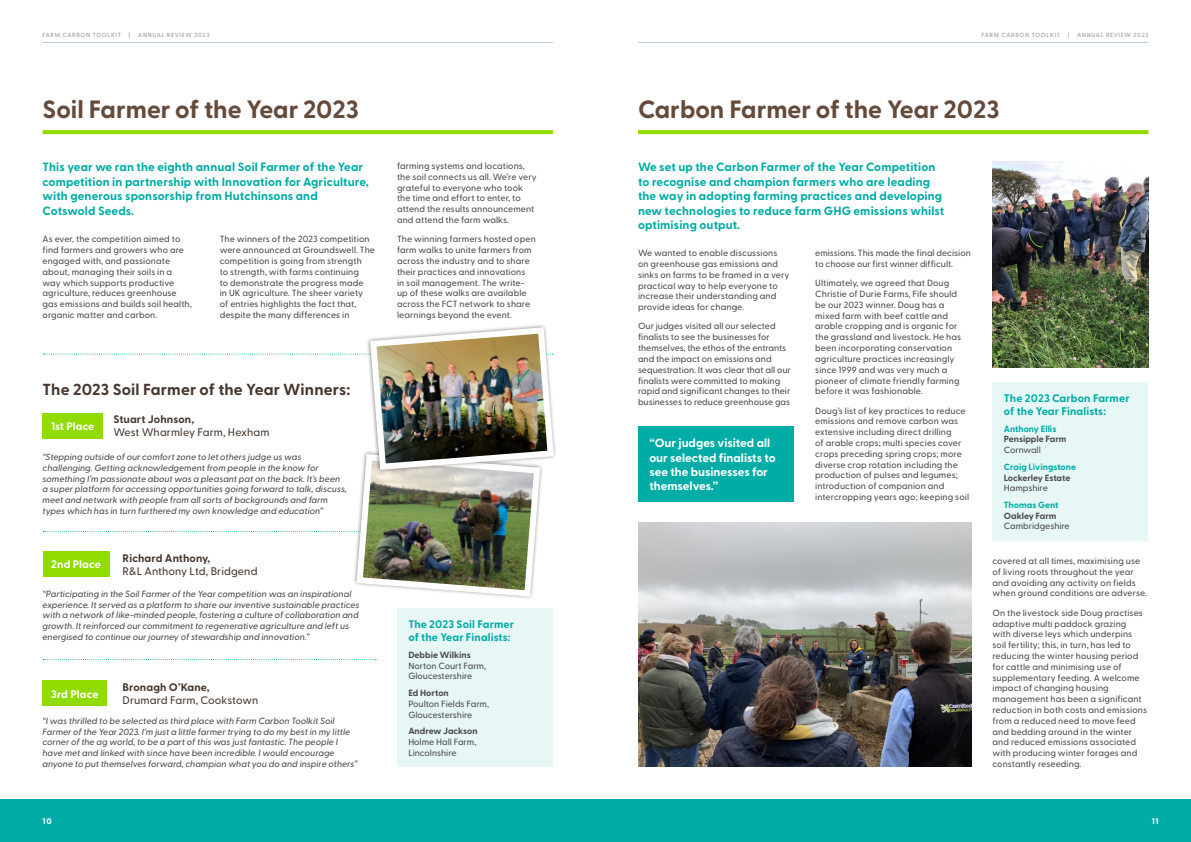
<style>
.page{position:relative;width:1191px;height:842px;background:#fff}
.page>*{position:absolute;margin:0;border:0;box-sizing:border-box;transform-origin:0 0}
.t1{font:700 25px "Greycliff CF";color:#644a3a}
.t2{font:700 16px "Greycliff CF";letter-spacing:.01em;color:#46382f}
.t3{font:700 12px/14.4px "Greycliff CF";letter-spacing:.01em;color:#00aca6}
.t4{font:700 12px/14.4px "Greycliff CF";color:#fff}
.t5{font:500 11px/13.2px "Greycliff CF";letter-spacing:.01em;color:#46382f}
.t6{font:700 11px/13.2px "Greycliff CF";letter-spacing:.01em;color:#00aca6}
.t7{font:700 11px "Greycliff CF";letter-spacing:.01em;color:#fff}
.t8{font:500 9px/10.8px "Greycliff CF";letter-spacing:.01em;color:#4a4a49}
.t9{font:italic 500 9px/10.8px "Greycliff CF";color:#4a4a49}
.t10{font:700 9px/10.8px "Greycliff CF";color:#00aca6}
.t11{font:700 9px/10.8px "Greycliff CF";color:#4a4a49}
.t12{font:800 8px "Greycliff CF";color:#fff}
.t13{font:600 6px "Greycliff CF";letter-spacing:.11em;color:#a4a4a4}
.s1{font-weight:700}
.s2{color:#00aca6}
.s3{font-weight:500}
.s4{color:#4a4a49}
.s5{font-weight:500;color:#4a4a49}
.s6{font-weight:700;color:#00aca6}
</style>
<div class="page">
<svg style="left:43px;top:130px;width:510px;height:4px;background:#93dd08"></svg>
<svg style="left:638px;top:130px;width:510px;height:4px;background:#93dd08"></svg>
<div style="left:43px;top:680px;width:64px;height:26px;background:#90dc00"></div>
<svg style="left:43px;top:659px;width:333px;height:1px"></svg>
<div style="left:397px;top:608px;width:156px;height:159px;background:#e6f7f6"></div>
<div style="left:992px;top:382px;width:156px;height:159px;background:#e6f7f6"></div>
<img style="left:43px;top:325px;width:513px;height:274px">
<div style="left:638px;top:426px;width:156px;height:76px;background:#00aca6"></div>
<img style="left:638px;top:522px;width:333px;height:245px">
<img style="left:992px;top:162px;width:156px;height:206px">
<div style="left:595px;top:799px;width:596px;height:43px;background:#00aca6"></div>
<div style="left:0;top:799px;width:595px;height:43px;background:#00aca6"></div>
<hr style="left:638px;top:42px;width:510px;height:1px;background:#bbd1cf">
<hr style="left:43px;top:42px;width:510px;height:1px;background:#bbd1cf">
<p class="t13" style="left:43px;top:30px;width:80px">FARM CARBON TOOLKIT</p>
<p class="t13" style="left:129px;top:30px;width:3px">|</p>
<p class="t13" style="left:138px;top:30px;width:73px">ANNUAL REVIEW 2023</p>
<p class="t13" style="left:981px;top:30px;width:80px">FARM CARBON TOOLKIT</p>
<p class="t13" style="left:1068px;top:30px;width:3px">|</p>
<p class="t13" style="left:1077px;top:30px;width:73px">ANNUAL REVIEW 2023</p>
<p class="t1" style="left:43px;top:90px;width:318px">Soil Farmer of the Year 2023</p>
<p class="t1" style="left:638px;top:90px;width:363px">Carbon Farmer of the Year 2023</p>
<p class="t8" style="left:397px;top:160px;width:141px">farming systems and locations, the soil connects us all. We’re very grateful to everyone who took the time and effort to enter, to attend the results announcement and attend the farm walks.</p>
<p class="t8" style="left:397px;top:233px;width:140px">The winning farmers hosted open farm walks to unite farmers from across the industry and to share their practices and innovations<br>in soil management. The write&shy;up of these walks are available across the FCT network to share learnings beyond the event.</p>
<p class="t3" style="left:43px;top:159px;width:328px">This year we ran the eighth annual Soil Farmer of the Year competition in partnership with Innovation for Agriculture, with generous sponsorship from Hutchinsons and Cotswold Seeds.</p>
<p class="t3" style="left:638px;top:159px;width:308px">We set up the Carbon Farmer of the Year Competition to recognise and champion farmers who are leading the way in adopting farming practices and developing new technologies to reduce farm GHG emissions whilst optimising output.</p>
<p class="t8" style="left:220px;top:233px;width:157px">The winners of the 2023 competition were announced at Groundswell. The competition is going from strength<br>to strength, with farms continuing<br>to demonstrate the progress made<br>in UK agriculture. The sheer variety<br>of entries highlights the fact that, despite the many differences in</p>
<p class="t8" style="left:43px;top:233px;width:151px">As ever, the competition aimed to find farmers and growers who are engaged with, and passionate about, managing their soils in a way which supports productive agriculture, reduces greenhouse gas emissions and builds soil health, organic matter and carbon.</p>
<p class="t8" style="left:815px;top:247px;width:157px">emissions. This made the final decision to choose our first winner difficult.</p>
<p class="t8" style="left:815px;top:277px;width:147px">Ultimately, we agreed that Doug<br>Christie of Durie Farms, Fife should be our 2023 winner. Doug has a mixed farm with beef cattle and arable cropping and is organic for the grassland and livestock. He has been incorporating conservation agriculture practices increasingly since 1999 and was very much a pioneer of climate friendly farming before it was fashionable.</p>
<p class="t8" style="left:815px;top:404px;width:155px">Doug’s list of key practices to reduce emissions and remove carbon was extensive including direct drilling<br>of arable crops; multi species cover crops preceding spring crops; more diverse crop rotation including the production of pulses and legumes; introduction of companion and intercropping years ago; keeping soil</p>
<p class="t8" style="left:638px;top:247px;width:153px">We wanted to enable discussions on greenhouse gas emissions and sinks on farms to be framed in a very practical way to help everyone to increase their understanding and provide ideas for change.</p>
<p class="t8" style="left:638px;top:320px;width:154px">Our judges visited all our selected finalists to see the businesses for themselves, the ethos of the entrants and the impact on emissions and sequestration. It was clear that all our finalists were committed to making rapid and significant changes to their businesses to reduce greenhouse gas</p>
<p class="t2" style="left:43px;top:377px;width:309px">The 2023 Soil Farmer of the Year Winners:</p>
<p class="t7" style="left:51px;top:418px;width:45px">1st Place</p>
<p class="t5" style="left:113px;top:412px;width:158px"><span class="s1">Stuart Johnson,<br></span>West Wharmley Farm, Hexham</p>
<p class="t4" style="left:649px;top:435px;width:128px">“Our judges visited all our selected finalists to see the businesses for themselves.”</p>
<p class="t9" style="left:43px;top:451px;width:306px">“Stepping outside of our comfort zone to let others judge us was challenging. Getting acknowledgement from people in the know for something I’m passionate about was a pleasant pat on the back. It’s been a super platform for accessing opportunities going forward to talk, discuss, meet and network with people from all sorts of backgrounds and farm types which has in turn furthered my own knowledge and education”</p>
<p class="t7" style="left:51px;top:556px;width:51px">2nd Place</p>
<p class="t5" style="left:123px;top:550px;width:136px"><span class="s1">Richard Anthony,<br></span>R&amp;L Anthony Ltd, Bridgend</p>
<p class="t9" style="left:43px;top:587px;width:318px">“Participating in the Soil Farmer of the Year competition was an inspirational experience. It served as a platform to share our inventive sustainable practices with a network of like-minded people, fostering a culture of collaboration and growth. It reinforced our commitment to regenerative agriculture and left us energised to continue our journey of stewardship and innovation.”</p>
<p class="t7" style="left:51px;top:686px;width:49px">3rd Place</p>
<p class="t5" style="left:123px;top:680px;width:137px"><span class="s1">Bronagh O’Kane,<br></span>Drumard Farm, Cookstown</p>
<p class="t9" style="left:43px;top:714px;width:316px">“I was thrilled to be selected as third place with Farm Carbon Toolkit Soil Farmer of the Year 2023. I’m just a little farmer trying to do my best in my little corner of the ag world, to be a part of this was just fantastic. The people I have met and linked with since have been incredible. I would encourage anyone to put themselves forward, champion what you do and inspire others”</p>
<p class="t6" style="left:408px;top:617px;width:107px">The 2023 Soil Farmer of the Year Finalists:</p>
<p class="t8" style="left:408px;top:649px;width:79px"><span class="s1">Debbie Wilkins<br></span>Norton Court Farm,<br>Gloucestershire</p>
<p class="t8" style="left:408px;top:687px;width:82px"><span class="s1">Ed Horton<br></span>Poulton Fields Farm,<br>Gloucestershire</p>
<p class="t8" style="left:408px;top:725px;width:71px"><span class="s1">Andrew Jackson<br></span>Holme Hall Farm,<br>Lincolnshire</p>
<p class="t6" style="left:1003px;top:391px;width:127px">The 2023 Carbon Farmer of the Year Finalists:</p>
<p class="t11" style="left:1003px;top:423px;width:64px"><span class="s2">Anthony Ellis<br></span>Pensipple Farm<br><span class="s3">Cornwall</span></p>
<p class="t10" style="left:1003px;top:461px;width:74px">Craig Livingstone<br><span class="s4">Lockerley Estate<br></span><span class="s5">Hampshire</span></p>
<p class="t8" style="left:1003px;top:499px;width:67px"><span class="s6">Thomas Gent<br></span><span class="s1">Oakley Farm<br></span>Cambridgeshire</p>
<p class="t8" style="left:992px;top:555px;width:156px">covered at all times, maximising use of living roots throughout the year and avoiding any activity on fields when ground conditions are adverse.</p>
<p class="t8" style="left:992px;top:606px;width:156px">On the livestock side Doug practises adaptive multi paddock grazing with diverse leys which underpins soil fertility; this, in turn, has led to reducing the winter housing period for cattle and minimising use of supplementary feeding. A welcome impact of changing housing management has been a significant reduction in both costs and emissions from a reduced need to move feed and bedding around in the winter and reduced emissions associated with producing winter forages and constantly reseeding.</p>
<p class="t12" style="left:43px;top:815px;width:11px">10</p>
<p class="t12" style="left:1151px;top:815px;width:8px">11</p>
</div>
